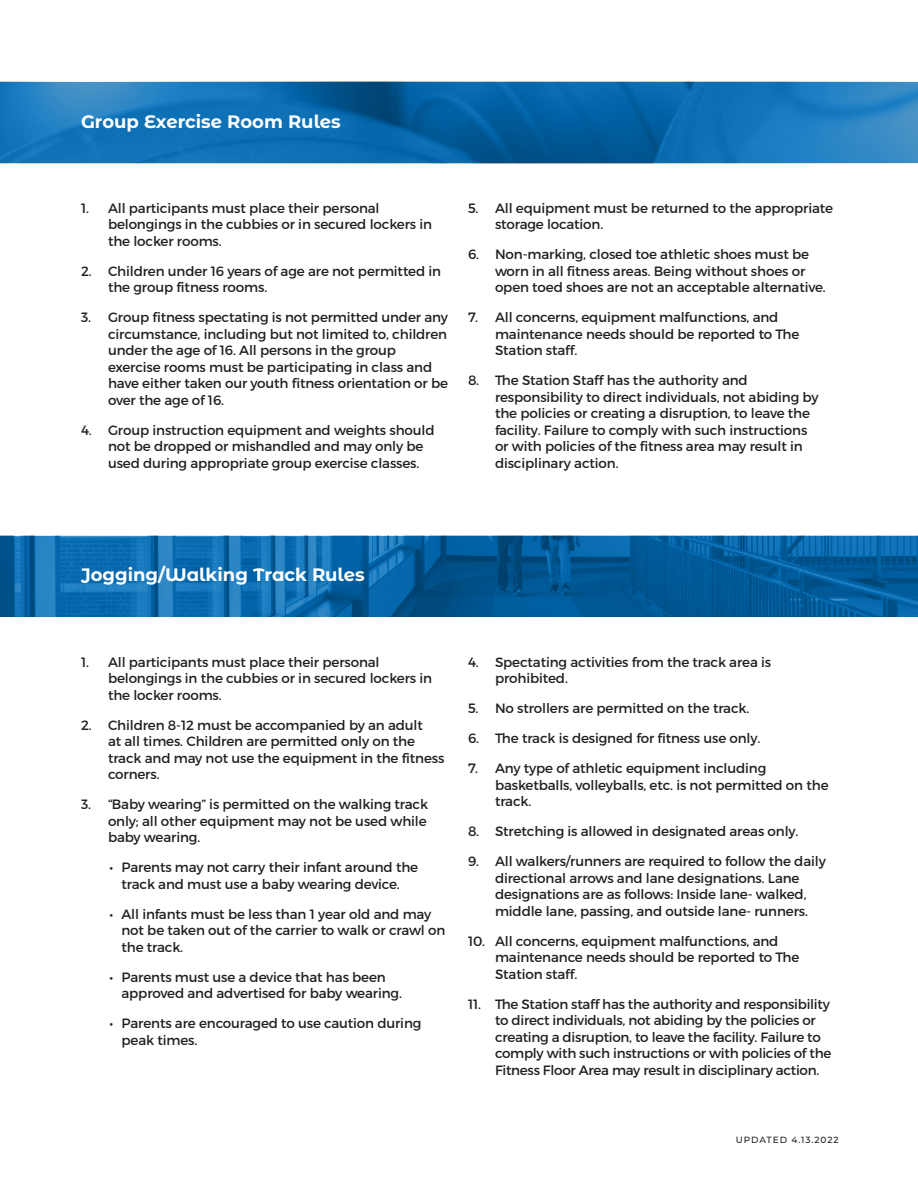
<style>
.page{position:relative;width:918px;height:1188px;background:#fff}
.page>*{position:absolute;margin:0;border:0;box-sizing:border-box;transform-origin:0 0}
.Recreation_Titles{font:700 18px "Montserrat Alternates";color:#fff}
.Rules{font:13.5px/16.5px "Montserrat";letter-spacing:-.01em;color:#231f20}
.t1{font:500 9px "Montserrat";letter-spacing:.1em;color:#231f20}
</style>
<div class="page">
<svg style="left:0;top:82px;width:918px;height:81px;background:#116eb0"></svg>
<svg style="left:0;top:536px;width:918px;height:81px;background:#0863a2"></svg>
<p class="Recreation_Titles" style="left:81px;top:108px;width:261px">Group Exercise Room Rules</p>
<p class="Rules" style="left:108px;top:200px;width:326px;text-indent:-27px">1. All participants must place their personal belongings in the cubbies or in secured lockers in the locker rooms.</p>
<p class="Rules" style="left:108px;top:263px;width:335px;text-indent:-27px">2. Children under 16 years of age are not permitted in the group fitness rooms.</p>
<p class="Rules" style="left:108px;top:309px;width:342px;text-indent:-27px">3. Group fitness spectating is not permitted under any circumstance, including but not limited to, children under the age of 16. All persons in the group exercise rooms must be participating in class and have either taken our youth fitness orientation or be over the age of 16.</p>
<p class="Rules" style="left:108px;top:422px;width:328px;text-indent:-27px">4. Group instruction equipment and weights should not be dropped or mishandled and may only be used during appropriate group exercise classes.</p>
<p class="Rules" style="left:495px;top:200px;width:340px;text-indent:-27px">5. All equipment must be returned to the appropriate storage location.</p>
<p class="Rules" style="left:495px;top:246px;width:332px;text-indent:-27px">6. Non-marking, closed toe athletic shoes must be worn in all fitness areas. Being without shoes or open toed shoes are not an acceptable alternative.</p>
<p class="Rules" style="left:495px;top:309px;width:306px;text-indent:-27px">7. All concerns, equipment malfunctions, and maintenance needs should be reported to The<br>Station staff.</p>
<p class="Rules" style="left:495px;top:372px;width:325px;text-indent:-27px">8. The Station Staff has the authority and responsibility to direct individuals, not abiding by the policies or creating a disruption, to leave the facility. Failure to comply with such instructions or with policies of the fitness area may result in disciplinary action.</p>
<p class="Recreation_Titles" style="left:81px;top:562px;width:285px">Jogging/Walking Track Rules</p>
<p class="Rules" style="left:108px;top:653px;width:326px;text-indent:-27px">1. All participants must place their personal belongings in the cubbies or in secured lockers in the locker rooms.</p>
<p class="Rules" style="left:108px;top:716px;width:338px;text-indent:-27px">2. Children 8-12 must be accompanied by an adult<br>at all times. Children are permitted only on the track and may not use the equipment in the fitness corners.</p>
<p class="Rules" style="left:108px;top:796px;width:322px;text-align:justify;text-indent:-27px">3. “Baby wearing” is permitted on the walking track only; all other equipment may not be used while baby wearing.</p>
<p class="Rules" style="left:109px;top:859px;width:310px;text-align:center">• Parents may not carry their infant around the track and must use a baby wearing device.</p>
<p class="Rules" style="left:122px;top:905px;width:325px;text-indent:-12px">• All infants must be less than 1 year old and may not be taken out of the carrier to walk or crawl on the track.</p>
<p class="Rules" style="left:122px;top:968px;width:282px;text-indent:-12px">• Parents must use a device that has been approved and advertised for baby wearing.</p>
<p class="Rules" style="left:122px;top:1015px;width:301px;text-indent:-12px">• Parents are encouraged to use caution during peak times.</p>
<p class="Rules" style="left:495px;top:653px;width:278px;text-indent:-27px">4. Spectating activities from the track area is prohibited.</p>
<p class="Rules" style="left:468px;top:700px;width:283px">5. No strollers are permitted on the track.</p>
<p class="Rules" style="left:468px;top:730px;width:294px">6. The track is designed for fitness use only.</p>
<p class="Rules" style="left:495px;top:760px;width:335px;text-indent:-27px">7. Any type of athletic equipment including basketballs, volleyballs, etc. is not permitted on the track.</p>
<p class="Rules" style="left:468px;top:823px;width:332px">8. Stretching is allowed in designated areas only.</p>
<p class="Rules" style="left:495px;top:853px;width:332px;text-indent:-27px">9. All walkers/runners are required to follow the daily directional arrows and lane designations. Lane designations are as follows: Inside lane- walked, middle lane, passing, and outside lane- runners.</p>
<p class="Rules" style="left:495px;top:932px;width:306px;text-indent:-27px">10. All concerns, equipment malfunctions, and maintenance needs should be reported to The<br>Station staff.</p>
<p class="Rules" style="left:495px;top:995px;width:338px;text-indent:-27px">11. The Station staff has the authority and responsibility to direct individuals, not abiding by the policies or creating a disruption, to leave the facility. Failure to comply with such instructions or with policies of the Fitness Floor Area may result in disciplinary action.</p>
<p class="t1" style="left:736px;top:1133px;width:104px">UPDATED 4.13.2022</p>
</div>
